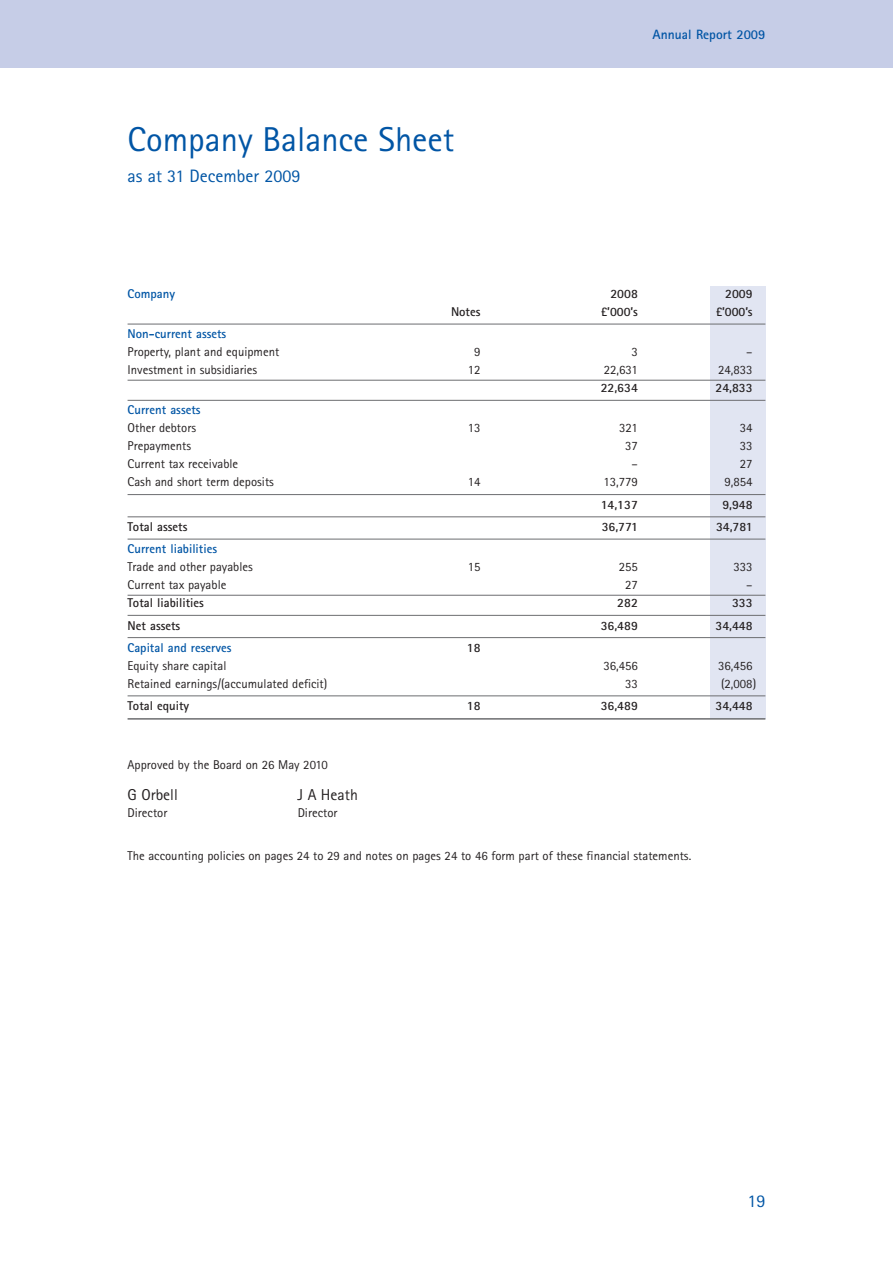
<style>
.page{position:relative;width:893px;height:1263px;background:#fff}
.page>*{position:absolute;margin:0;border:0;box-sizing:border-box;transform-origin:0 0}
.t1{font:34.5px "Rotis Sans Serif";color:#0155a5}
.t2{font:18px "Rotis Sans Serif";color:#0155a5}
.t3{font:15.75px "Rotis Sans Serif";color:#231f20}
.t4{font:700 13.5px "Rotis Sans Serif";color:#0155a5}
.t5{font:12.75px/18px "Rotis Sans Serif";color:#231f20}
.t6{font:700 12.75px "Rotis Sans Serif";color:#231f20}
.t7{font:700 12.75px/18px "Rotis Sans Serif";color:#0155a5}
.s1{font-weight:700;color:#0155a5}
.s2{font-weight:400;color:#231f20}
</style>
<div class="page">
<div style="left:0;top:0;width:893px;height:68px;background:#c6cde7"></div>
<div style="left:710px;top:286px;width:55px;height:433px;background:#e1e5f2"></div>
<hr style="left:128px;top:324px;width:637px;height:1px;background:#6c6d70">
<hr style="left:128px;top:380px;width:637px;height:1px;background:#6c6d70">
<hr style="left:128px;top:400px;width:637px;height:1px;background:#6c6d70">
<hr style="left:128px;top:494px;width:637px;height:1px;background:#6c6d70">
<hr style="left:128px;top:516px;width:637px;height:1px;background:#6c6d70">
<hr style="left:128px;top:539px;width:637px;height:1px;background:#6c6d70">
<hr style="left:128px;top:595px;width:637px;height:1px;background:#6c6d70">
<hr style="left:128px;top:615px;width:637px;height:1px;background:#6c6d70">
<hr style="left:128px;top:637px;width:637px;height:1px;background:#6c6d70">
<hr style="left:128px;top:695px;width:637px;height:1px;background:#6c6d70">
<hr style="left:128px;top:718px;width:637px;height:2px;background:#6c6d70">
<p class="t1" style="left:128px;top:127px;width:328px">Company Balance Sheet</p>
<p class="t2" style="left:128px;top:169px;width:174px">as at 31 December 2009</p>
<p class="t4" style="left:653px;top:30px;width:114px">Annual Report 2009</p>
<p class="t7" style="left:128px;top:286px;width:49px">Company</p>
<p class="t6" style="left:610px;top:289px;width:29px">2008</p>
<p class="t6" style="left:725px;top:289px;width:29px">2009</p>
<p class="t6" style="left:451px;top:307px;width:31px">Notes</p>
<p class="t6" style="left:601px;top:307px;width:38px">£’000’s</p>
<p class="t6" style="left:716px;top:307px;width:38px">£’000’s</p>
<p class="t5" style="left:128px;top:326px;width:153px"><span class="s1">Non-current assets<br></span>Property, plant and equipment</p>
<p class="t5" style="left:474px;top:344px;width:8px">9</p>
<p class="t5" style="left:631px;top:344px;width:8px">3</p>
<p class="t5" style="left:746px;top:344px;width:8px">–</p>
<p class="t5" style="left:128px;top:362px;width:131px">Investment in subsidiaries</p>
<p class="t5" style="left:468px;top:362px;width:14px">12</p>
<p class="t5" style="left:604px;top:362px;width:36px">22,631</p>
<p class="t5" style="left:718px;top:362px;width:36px">24,833</p>
<p class="t6" style="left:601px;top:383px;width:39px">22,634</p>
<p class="t6" style="left:716px;top:383px;width:39px">24,833</p>
<p class="t7" style="left:128px;top:402px;width:75px">Current assets<br><span class="s2">Other debtors</span></p>
<p class="t5" style="left:468px;top:420px;width:14px">13</p>
<p class="t5" style="left:619px;top:420px;width:20px">321</p>
<p class="t5" style="left:740px;top:420px;width:14px">34</p>
<p class="t5" style="left:128px;top:438px;width:65px">Prepayments</p>
<p class="t5" style="left:625px;top:438px;width:14px">37</p>
<p class="t5" style="left:740px;top:438px;width:14px">33</p>
<p class="t5" style="left:128px;top:456px;width:112px">Current tax receivable</p>
<p class="t5" style="left:631px;top:456px;width:8px">–</p>
<p class="t5" style="left:740px;top:456px;width:14px">27</p>
<p class="t5" style="left:128px;top:474px;width:148px">Cash and short term deposits</p>
<p class="t5" style="left:468px;top:474px;width:14px">14</p>
<p class="t5" style="left:603px;top:474px;width:36px">13,779</p>
<p class="t5" style="left:724px;top:474px;width:30px">9,854</p>
<p class="t6" style="left:601px;top:500px;width:39px">14,137</p>
<p class="t6" style="left:722px;top:500px;width:32px">9,948</p>
<p class="t6" style="left:128px;top:522px;width:61px">Total assets</p>
<p class="t6" style="left:602px;top:522px;width:38px">36,771</p>
<p class="t6" style="left:716px;top:522px;width:38px">34,781</p>
<p class="t5" style="left:128px;top:541px;width:127px"><span class="s1">Current liabilities<br></span>Trade and other payables</p>
<p class="t5" style="left:468px;top:559px;width:14px">15</p>
<p class="t5" style="left:619px;top:559px;width:21px">255</p>
<p class="t5" style="left:733px;top:559px;width:21px">333</p>
<p class="t5" style="left:128px;top:577px;width:100px">Current tax payable</p>
<p class="t5" style="left:625px;top:577px;width:14px">27</p>
<p class="t5" style="left:746px;top:577px;width:8px">–</p>
<p class="t6" style="left:128px;top:598px;width:78px">Total liabilities</p>
<p class="t6" style="left:617px;top:598px;width:22px">282</p>
<p class="t6" style="left:732px;top:598px;width:22px">333</p>
<p class="t6" style="left:128px;top:620px;width:54px">Net assets</p>
<p class="t6" style="left:601px;top:620px;width:39px">36,489</p>
<p class="t6" style="left:716px;top:620px;width:39px">34,448</p>
<p class="t7" style="left:128px;top:640px;width:105px">Capital and reserves</p>
<p class="t6" style="left:467px;top:643px;width:15px">18</p>
<p class="t5" style="left:128px;top:658px;width:100px">Equity share capital</p>
<p class="t5" style="left:603px;top:658px;width:36px">36,456</p>
<p class="t5" style="left:718px;top:658px;width:36px">36,456</p>
<p class="t5" style="left:128px;top:676px;width:201px">Retained earnings/(accumulated deficit)</p>
<p class="t5" style="left:625px;top:676px;width:14px">33</p>
<p class="t5" style="left:721px;top:676px;width:37px">(2,008)</p>
<p class="t6" style="left:128px;top:701px;width:63px">Total equity</p>
<p class="t6" style="left:467px;top:701px;width:15px">18</p>
<p class="t6" style="left:601px;top:701px;width:39px">36,489</p>
<p class="t6" style="left:716px;top:701px;width:39px">34,448</p>
<p class="t5" style="left:128px;top:757px;width:202px">Approved by the Board on 26 May 2010</p>
<p class="t3" style="left:128px;top:789px;width:52px">G Orbell</p>
<p class="t3" style="left:298px;top:789px;width:62px">J A Heath</p>
<p class="t5" style="left:128px;top:804px;width:41px">Director</p>
<p class="t5" style="left:298px;top:804px;width:41px">Director</p>
<p class="t5" style="left:128px;top:848px;width:565px">The accounting policies on pages 24 to 29 and notes on pages 24 to 46 form part of these financial statements.</p>
<p class="t2" style="left:747px;top:1194px;width:19px">19</p>
</div>
